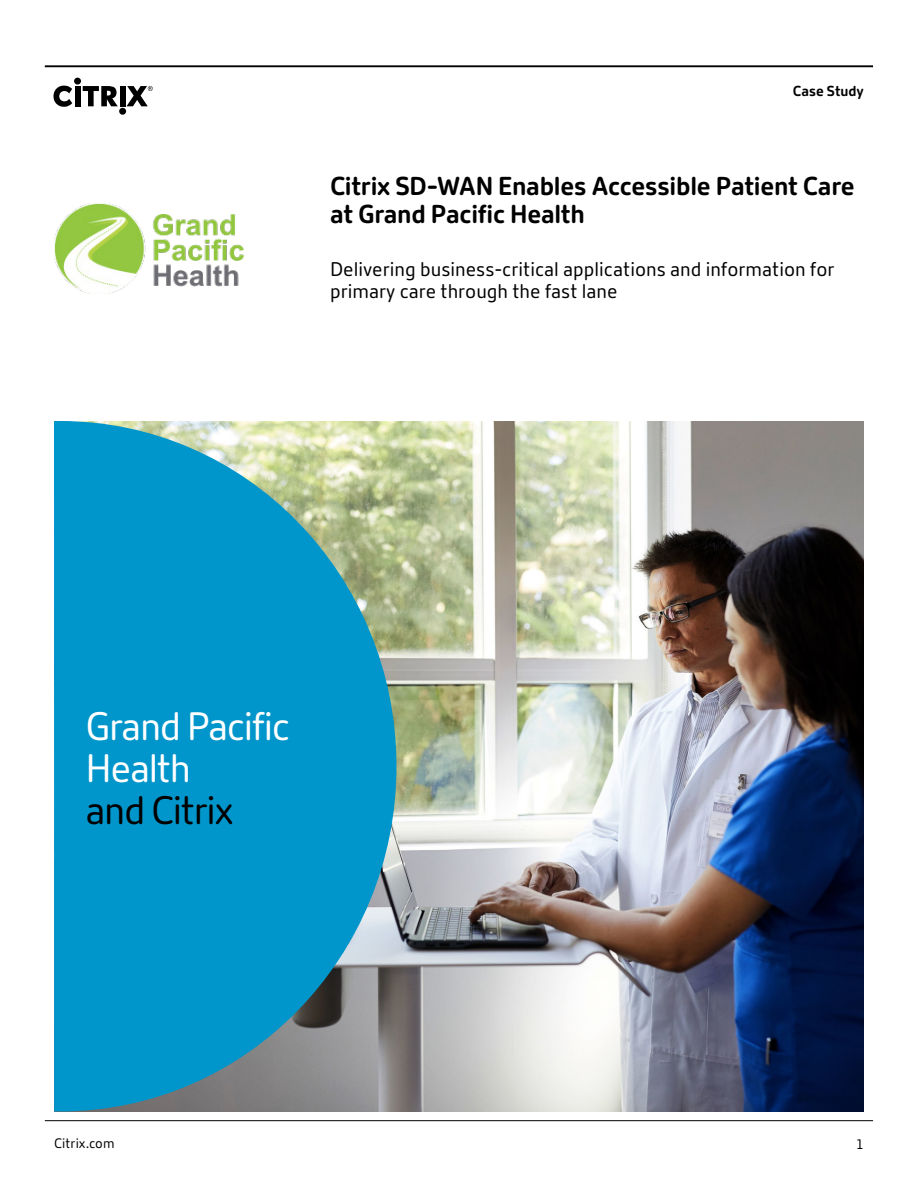
<style>
.page{position:relative;width:918px;height:1188px;background:#fff}
.page>*{position:absolute;margin:0;border:0;box-sizing:border-box;transform-origin:0 0}
.t1{font:39px/42px "Citrix New Sans";letter-spacing:-.035em;color:#fff}
.t2{font:39px "Citrix New Sans";letter-spacing:-.035em;color:#000}
.t3{font:700 25.5px/28.5px "Citrix New Sans";letter-spacing:-.01em;color:#000}
.t4{font:19.5px/22.5px "Citrix New Sans";color:#000}
.t5{font:700 14.25px "Citrix New Sans";color:#000}
.t6{font:13.5px "Citrix New Sans";letter-spacing:.005em;color:#000}
</style>
<div class="page">
<hr style="left:45px;top:65px;width:828px;height:2px;background:#000">
<div style="left:74px;top:78px;width:7px;height:7px;background:#000;border-radius:50%"></div>
<div style="left:75px;top:86px;width:5px;height:20px;background:#000"></div>
<div style="left:119px;top:108px;width:7px;height:7px;background:#000;border-radius:50%"></div>
<div style="left:120px;top:86px;width:5px;height:20px;background:#000"></div>
<svg style="left:53px;top:86px;width:19px;height:21px"></svg>
<svg style="left:83px;top:86px;width:35px;height:20px"></svg>
<svg style="left:127px;top:86px;width:26px;height:20px"></svg>
<hr style="left:45px;top:1120px;width:828px;height:1px;background:#000">
<img style="left:396px;top:421px;width:468px;height:690px">
<img style="left:54px;top:204px;width:189px;height:90px">
<svg style="left:54px;top:421px;width:342px;height:690px;background:#229ac0"></svg>
<p class="t5" style="left:793px;top:83px;width:73px">Case Study</p>
<h2 class="t3" style="left:330px;top:172px;width:526px">Citrix SD-WAN Enables Accessible Patient Care at Grand Pacific Health</h2>
<p class="t4" style="left:330px;top:258px;width:506px">Delivering business-critical applications and information for primary care through the fast lane</p>
<h1 class="t1" style="left:86px;top:706px;width:206px">Grand Pacific<br>Health</h1>
<h1 class="t2" style="left:86px;top:788px;width:150px">and Citrix</h1>
<p class="t6" style="left:54px;top:1136px;width:62px">Citrix.com</p>
<p class="t6" style="left:856px;top:1137px;width:9px">1</p>
</div>
